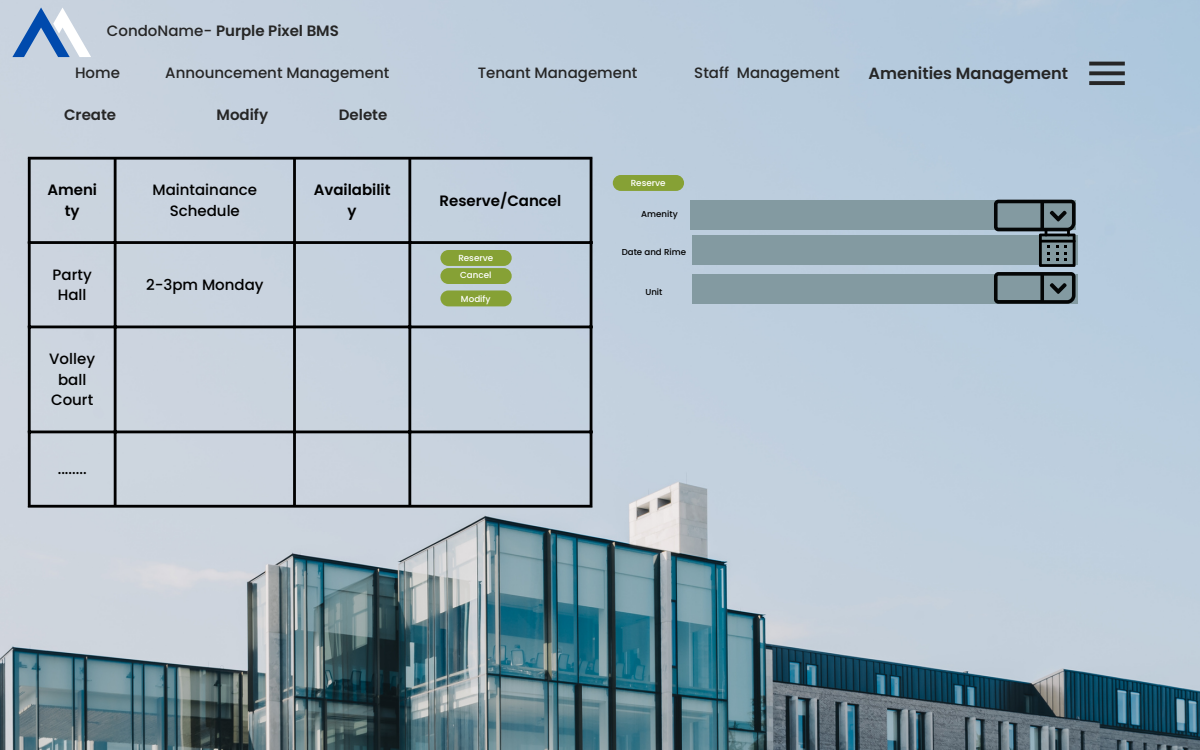
<style>
.page{position:relative;width:1200px;height:750px;background:#fff}
.page>*{position:absolute;margin:0;border:0;box-sizing:border-box;transform-origin:0 0}
.t1{font:600 16.25px "Poppins";color:#262626}
.t2{font:500 15px/20.6px "Poppins";color:#000;text-align:center}
.t3{font:500 15px "Poppins";color:#262626}
.t4{font:600 15px "Poppins";color:#262626}
.t5{font:600 15px/20.6px "Poppins";color:#000;text-align:center}
.t6{font:500 8.75px "Poppins";color:#fff}
.t7{font:500 8.62px "Poppins";color:#000}
.s1{font-weight:500}
</style>
<div class="page">
<img style="left:0;top:0;width:1200px;height:750px">
<svg style="left:12px;top:7px;width:79px;height:50px;background:#a2b9d7"></svg>
<svg style="left:1089px;top:62px;width:36px;height:23px"></svg>
<hr style="left:28px;top:160px;width:3px;height:345px;background:#000">
<hr style="left:114px;top:160px;width:3px;height:345px;background:#000">
<hr style="left:293px;top:160px;width:3px;height:345px;background:#000">
<hr style="left:408px;top:160px;width:3px;height:345px;background:#000">
<hr style="left:590px;top:160px;width:2px;height:345px;background:#000">
<hr style="left:28px;top:157px;width:564px;height:3px;background:#000">
<hr style="left:28px;top:241px;width:564px;height:3px;background:#000">
<hr style="left:28px;top:326px;width:564px;height:2px;background:#000">
<hr style="left:28px;top:431px;width:564px;height:2px;background:#000">
<hr style="left:28px;top:505px;width:564px;height:3px;background:#000">
<div style="left:440px;top:250px;width:72px;height:16px;background:#86a135;border-radius:8px"></div>
<div style="left:440px;top:290px;width:72px;height:16px;background:#86a135;border-radius:8px"></div>
<div style="left:440px;top:268px;width:72px;height:16px;background:#86a135;border-radius:8px"></div>
<div style="left:613px;top:175px;width:71px;height:16px;background:#86a135;border-radius:8px"></div>
<div style="left:690px;top:200px;width:386px;height:30px;background:#839aa1"></div>
<div style="left:692px;top:235px;width:385px;height:30px;background:#839aa1"></div>
<div style="left:692px;top:274px;width:385px;height:30px;background:#839aa1"></div>
<svg style="left:994px;top:200px;width:82px;height:104px"></svg>
<p class="t4" style="left:107px;top:21px;width:234px"><span class="s1">CondoName-</span> Purple Pixel BMS</p>
<p class="t3" style="left:75px;top:62px;width:46px">Home</p>
<p class="t3" style="left:165px;top:62px;width:226px">Announcement Management</p>
<p class="t3" style="left:478px;top:62px;width:161px">Tenant Management</p>
<p class="t4" style="left:64px;top:104px;width:54px">Create</p>
<p class="t4" style="left:217px;top:104px;width:53px">Modify</p>
<p class="t4" style="left:339px;top:104px;width:50px">Delete</p>
<p class="t3" style="left:694px;top:62px;width:147px">Staff Management</p>
<p class="t1" style="left:869px;top:62px;width:201px">Amenities Management</p>
<p class="t5" style="left:47px;top:180px;width:51px">Ameni ty</p>
<p class="t2" style="left:152px;top:180px;width:106px">Maintainance<br>Schedule</p>
<p class="t5" style="left:314px;top:180px;width:78px">Availabilit y</p>
<p class="t5" style="left:439px;top:190px;width:123px">Reserve/Cancel</p>
<p class="t2" style="left:53px;top:264px;width:41px">Party<br>Hall</p>
<p class="t2" style="left:146px;top:274px;width:119px">2-3pm Monday</p>
<p class="t2" style="left:49px;top:348px;width:47px">Volley ball<br>Court</p>
<p class="t6" style="left:458px;top:251px;width:36px">Reserve</p>
<p class="t6" style="left:461px;top:293px;width:31px">Modify</p>
<p class="t6" style="left:460px;top:269px;width:33px">Cancel</p>
<p class="t6" style="left:631px;top:176px;width:36px">Reserve</p>
<p class="t7" style="left:641px;top:208px;width:38px">Amenity</p>
<p class="t7" style="left:622px;top:246px;width:66px">Date and Rime</p>
<p class="t7" style="left:645px;top:285px;width:19px">Unit</p>
<p class="t2" style="left:58px;top:458px;width:30px">........</p>
</div>
